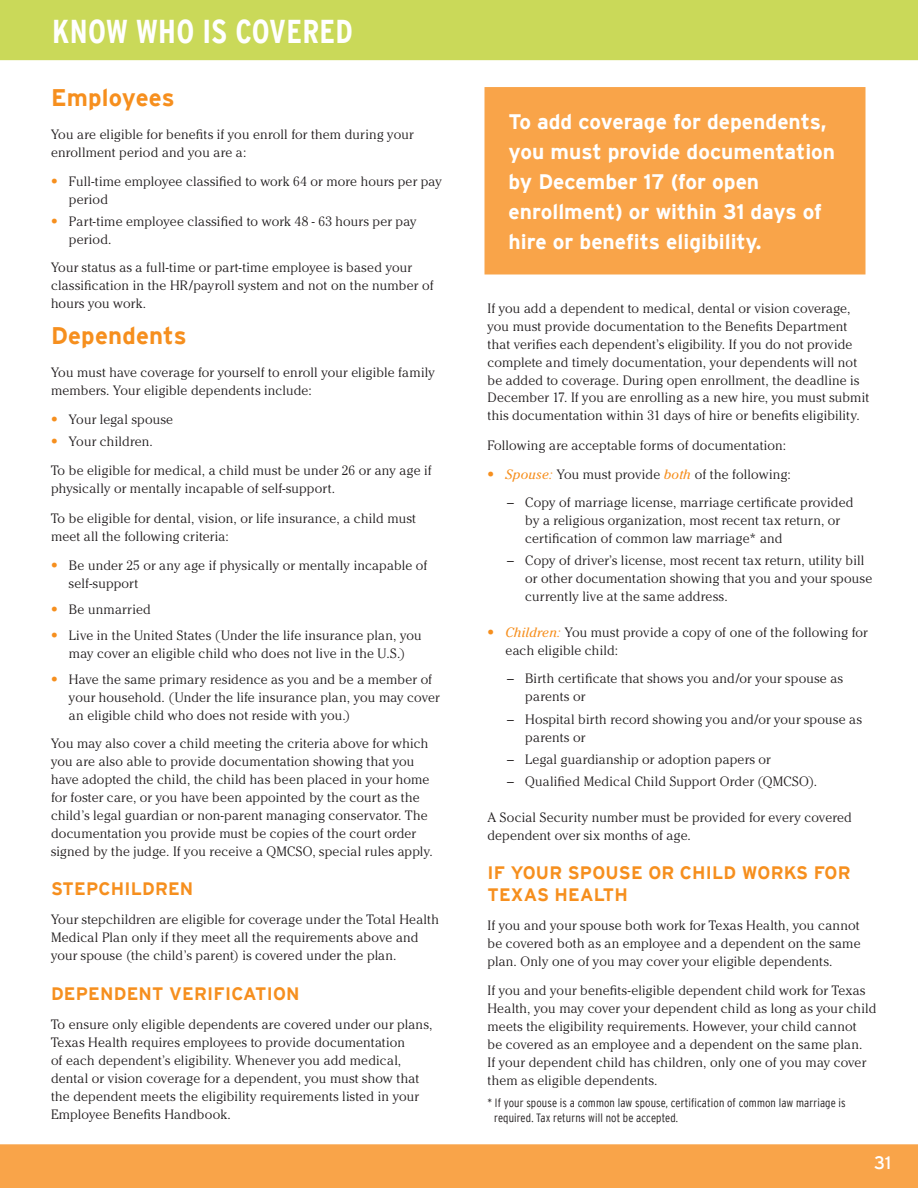
<style>
.page{position:relative;width:918px;height:1188px;background:#fff}
.page>*{position:absolute;margin:0;border:0;box-sizing:border-box;transform-origin:0 0}
.t1{font:700 condensed 33px "Interstate";letter-spacing:.01em;color:#fff}
.t2{font:700 24px "Interstate";letter-spacing:.01em;color:#f68f1e}
.t3{font:700 21px/30px "Interstate";color:#fff}
.t4{font:700 18px/21.6px "Interstate";letter-spacing:.01em;color:#f68f1e}
.t5{font:18px "Interstate";color:#fff}
.t6{font:300 13.5px/18px "Cheltenham Std";letter-spacing:.01em;color:#231f20}
.t7{font:300 condensed 12px/15px "Interstate";letter-spacing:.01em;color:#231f20}
.s1{font-family:"Interstate";font-weight:700;color:#f68f1e}
.s2{font-weight:400;font-style:italic;color:#f68f1e}
</style>
<div class="page">
<div style="left:0;top:0;width:918px;height:60px;background:#cad959"></div>
<div style="left:0;top:1144px;width:918px;height:44px;background:#f9a449"></div>
<div style="left:487px;top:89px;width:376px;height:183px;background:#f9a449"></div>
<div style="left:484px;top:87px;width:382px;height:187px;border:4px solid #f9a449"></div>
<h1 class="t1" style="left:52px;top:13px;width:302px">KNOW WHO IS COVERED</h1>
<h2 class="t2" style="left:51px;top:84px;width:125px">Employees</h2>
<p class="t6" style="left:51px;top:125px;width:364px">You are eligible for benefits if you enroll for them during your enrollment period and you are a:</p>
<p class="t6" style="left:69px;top:172px;width:374px;text-indent:-18px"><span class="s1">•</span> Full-time employee classified to work 64 or more hours per pay period</p>
<p class="t6" style="left:69px;top:212px;width:349px;text-indent:-18px"><span class="s1">•</span> Part-time employee classified to work 48 - 63 hours per pay period.</p>
<p class="t6" style="left:51px;top:259px;width:384px">Your status as a full-time or part-time employee is based your classification in the HR/payroll system and not on the number of hours you work.</p>
<h2 class="t2" style="left:51px;top:322px;width:137px">Dependents</h2>
<p class="t6" style="left:51px;top:363px;width:385px">You must have coverage for yourself to enroll your eligible family members. Your eligible dependents include:</p>
<p class="t6" style="left:51px;top:410px;width:124px"><span class="s1">•</span> Your legal spouse</p>
<p class="t6" style="left:51px;top:427px;width:382px;line-height:29.1px"><span class="s1">•</span> Your children.<br>To be eligible for medical, a child must be under 26 or any age if</p>
<p class="t6" style="left:51px;top:474px;width:367px;line-height:29.1px">physically or mentally incapable of self-support.<br>To be eligible for dental, vision, or life insurance, a child must</p>
<p class="t6" style="left:51px;top:527px;width:179px">meet all the following criteria:</p>
<p class="t6" style="left:69px;top:556px;width:360px;text-indent:-18px"><span class="s1">•</span> Be under 25 or any age if physically or mentally incapable of self-support</p>
<p class="t6" style="left:51px;top:600px;width:101px"><span class="s1">•</span> Be unmarried</p>
<p class="t6" style="left:51px;top:626px;width:372px;text-align:center"><span class="s1">•</span> Live in the United States (Under the life insurance plan, you may cover an eligible child who does not live in the U.S.)</p>
<p class="t6" style="left:69px;top:670px;width:372px;text-indent:-18px"><span class="s1">•</span> Have the same primary residence as you and be a member of your household. (Under the life insurance plan, you may cover an eligible child who does not reside with you.)</p>
<p class="t6" style="left:51px;top:734px;width:383px">You may also cover a child meeting the criteria above for which you are also able to provide documentation showing that you have adopted the child, the child has been placed in your home for foster care, or you have been appointed by the court as the child’s legal guardian or non-parent managing conservator. The documentation you provide must be copies of the court order signed by the judge. If you receive a QMCSO, special rules apply.</p>
<h3 class="t4" style="left:51px;top:878px;width:144px">STEPCHILDREN</h3>
<p class="t6" style="left:51px;top:911px;width:390px">Your stepchildren are eligible for coverage under the Total Health<br>Medical Plan only if they meet all the requirements above and your spouse (the child’s parent) is covered under the plan.</p>
<h3 class="t4" style="left:51px;top:982px;width:250px">DEPENDENT VERIFICATION</h3>
<p class="t6" style="left:51px;top:1015px;width:383px">To ensure only eligible dependents are covered under our plans, Texas Health requires employees to provide documentation<br>of each dependent’s eligibility. Whenever you add medical, dental or vision coverage for a dependent, you must show that the dependent meets the eligibility requirements listed in your Employee Benefits Handbook.</p>
<h3 class="t3" style="left:509px;top:107px;width:328px">To add coverage for dependents, you must provide documentation by December 17 (for open enrollment) or within 31 days of hire or benefits eligibility.</h3>
<p class="t6" style="left:487px;top:299px;width:383px">If you add a dependent to medical, dental or vision coverage, you must provide documentation to the Benefits Department that verifies each dependent’s eligibility. If you do not provide complete and timely documentation, your dependents will not be added to coverage. During open enrollment, the deadline is December 17. If you are enrolling as a new hire, you must submit this documentation within 31 days of hire or benefits eligibility.</p>
<p class="t6" style="left:487px;top:436px;width:300px">Following are acceptable forms of documentation:</p>
<p class="t6" style="left:487px;top:465px;width:305px"><span class="s1">•</span> <span class="s2">Spouse:</span> You must provide <span class="s2">both</span> of the following:</p>
<p class="t6" style="left:525px;top:493px;width:330px;text-indent:-18px">– Copy of marriage license, marriage certificate provided by a religious organization, most recent tax return, or certification of common law marriage* and</p>
<p class="t6" style="left:525px;top:551px;width:348px;text-indent:-18px">– Copy of driver’s license, most recent tax return, utility bill or other documentation showing that you and your spouse currently live at the same address.</p>
<p class="t6" style="left:505px;top:623px;width:364px;text-indent:-18px"><span class="s1">•</span> <span class="s2">Children:</span> You must provide a copy of one of the following for each eligible child:</p>
<p class="t6" style="left:525px;top:670px;width:319px;text-indent:-18px">– Birth certificate that shows you and/or your spouse as parents or</p>
<p class="t6" style="left:525px;top:710px;width:338px;text-indent:-18px">– Hospital birth record showing you and/or your spouse as parents or</p>
<p class="t6" style="left:507px;top:750px;width:265px">– Legal guardianship or adoption papers or</p>
<p class="t6" style="left:507px;top:772px;width:311px">– Qualified Medical Child Support Order (QMCSO).</p>
<p class="t6" style="left:487px;top:808px;width:366px">A Social Security number must be provided for every covered dependent over six months of age.</p>
<h3 class="t4" style="left:488px;top:862px;width:365px">IF YOUR SPOUSE OR CHILD WORKS FOR<br>TEXAS HEALTH</h3>
<p class="t6" style="left:488px;top:916px;width:375px;text-align:justify">If you and your spouse both work for Texas Health, you cannot be covered both as an employee and a dependent on the same plan. Only one of you may cover your eligible dependents.</p>
<p class="t6" style="left:488px;top:981px;width:390px">If you and your benefits-eligible dependent child work for Texas Health, you may cover your dependent child as long as your child meets the eligibility requirements. However, your child cannot<br>be covered as an employee and a dependent on the same plan.<br>If your dependent child has children, only one of you may cover them as eligible dependents.</p>
<p class="t7" style="left:494px;top:1095px;width:353px;text-indent:-7px">* If your spouse is a common law spouse, certification of common law marriage is required. Tax returns will not be accepted.</p>
<h3 class="t5" style="left:874px;top:1153px;width:19px">31</h3>
</div>
